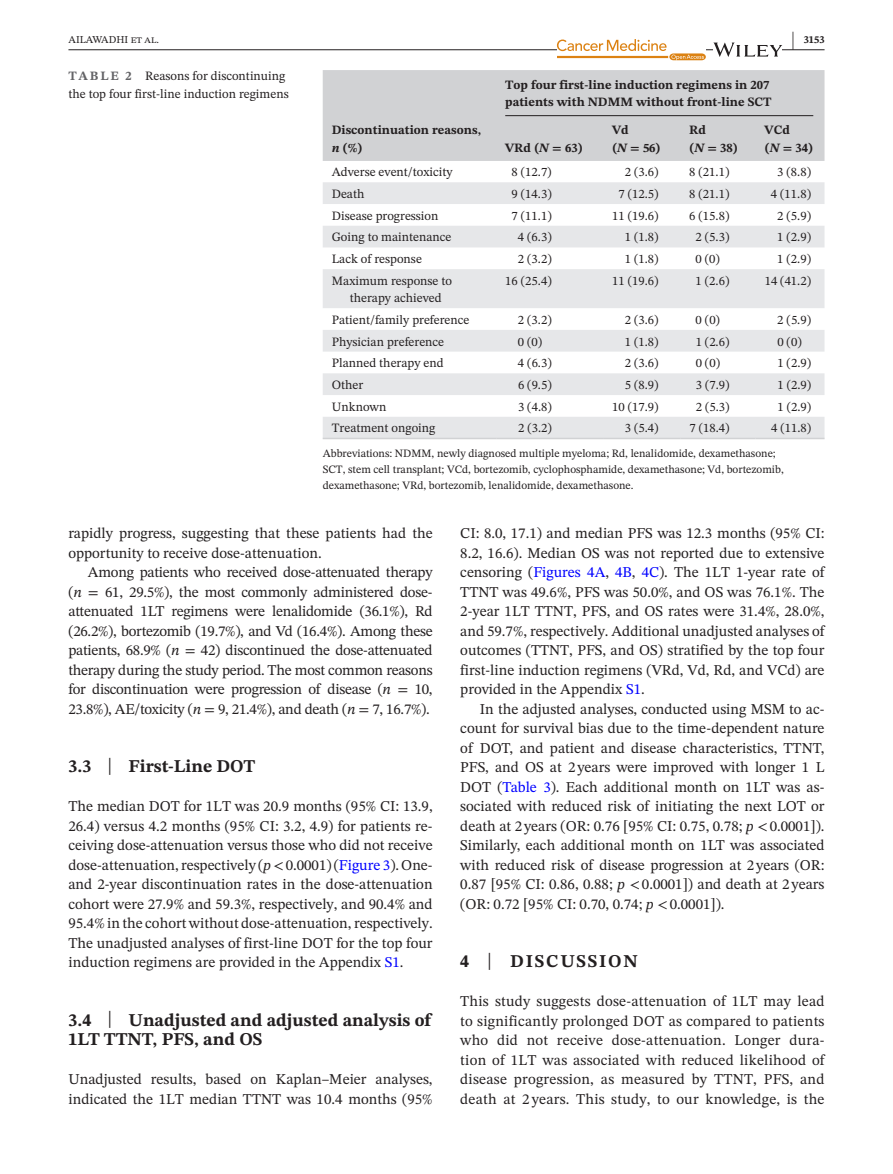
<style>
.page{position:relative;width:893px;height:1174px;background:#fff}
.page>*{position:absolute;margin:0;border:0;box-sizing:border-box;transform-origin:0 0}
.t1{font:700 21px "STIX Two Text";color:#231f20;scale:.42 1}
.t2{font:700 18px/19.5px "STIX Two Text";color:#231f20}
.t3{font:700 18px "STIX Two Text";letter-spacing:.1em;color:#231f20}
.t4{font:15px/19.5px "STIX Two Text";color:#231f20;text-align:justify}
.t5{font:12.75px/17.2px "STIX Two Text";color:#231f20;text-align:center}
.t6{font:700 12.75px/17.2px "STIX Two Text";color:#231f20}
.t7{font:11.25px/15.8px "STIX Two Text";color:#231f20}
.t8{font:10.5px "STIX Two Text";color:#231f20}
.t9{font:700 10.5px "STIX Two Text";color:#231f20}
.s1{font-weight:700;color:#636366}
.s2{font-style:italic}
.s3{font-family:"STIX"}
.s4{font-weight:400;font-size:23.7px}
.s5{color:#00f}
</style>
<div class="page">
<hr style="left:68px;top:49px;width:756px;height:1px;background:#231f20">
<svg style="left:557px;top:39px;width:149px;height:21px"></svg>
<svg style="left:713px;top:43px;width:69px;height:14px"></svg>
<div style="left:323px;top:70px;width:501px;height:91px;background:#d1d2d4"></div>
<svg style="left:323px;top:182px;width:501px;height:256px;fill:#e6e7e9"></svg>
<hr style="left:323px;top:438px;width:173px;height:1px;background:#d1d2d4">
<hr style="left:496px;top:438px;width:107px;height:1px;background:#d1d2d4">
<hr style="left:603px;top:438px;width:77px;height:1px;background:#d1d2d4">
<hr style="left:680px;top:438px;width:76px;height:1px;background:#d1d2d4">
<hr style="left:756px;top:438px;width:68px;height:1px;background:#d1d2d4">
<hr style="left:505px;top:115px;width:308px;height:1px;background:#231f20">
<h1 class="t1" style="left:792px;top:24px;width:8px">|</h1>
<p class="t8" style="left:68px;top:32px;width:92px">AILAWADHI et al.</p>
<p class="t9" style="left:804px;top:32px;width:22px">3153</p>
<p class="t5" style="left:68px;top:66px;width:222px;line-height:18px;text-align:left"><span class="s1">TABLE 2</span> Reasons for discontinuing the top four first-line induction regimens</p>
<p class="t6" style="left:332px;top:122px;width:151px">Discontinuation reasons, <span class="s2">n</span> (%)</p>
<p class="t6" style="left:505px;top:76px;width:268px">Top four first-line induction regimens in 207 patients with NDMM without front-line SCT</p>
<p class="t6" style="left:505px;top:139px;width:79px">VRd (<span class="s2">N</span> <span class="s3">=</span> 63)</p>
<p class="t6" style="left:612px;top:122px;width:50px">Vd<br>(<span class="s2">N</span> <span class="s3">=</span> 56)</p>
<p class="t6" style="left:689px;top:122px;width:50px">Rd<br>(<span class="s2">N</span> <span class="s3">=</span> 38)</p>
<p class="t6" style="left:765px;top:122px;width:50px">VCd<br>(<span class="s2">N</span> <span class="s3">=</span> 34)</p>
<p class="t5" style="left:332px;top:163px;width:122px">Adverse event/toxicity</p>
<p class="t5" style="left:512px;top:163px;width:42px">8 (12.7)</p>
<p class="t5" style="left:625px;top:163px;width:35px">2 (3.6)</p>
<p class="t5" style="left:689px;top:163px;width:42px">8 (21.1)</p>
<p class="t5" style="left:777px;top:163px;width:35px">3 (8.8)</p>
<p class="t5" style="left:332px;top:185px;width:34px">Death</p>
<p class="t5" style="left:512px;top:185px;width:42px">9 (14.3)</p>
<p class="t5" style="left:618px;top:185px;width:42px">7 (12.5)</p>
<p class="t5" style="left:689px;top:185px;width:42px">8 (21.1)</p>
<p class="t5" style="left:771px;top:185px;width:42px">4 (11.8)</p>
<p class="t5" style="left:332px;top:207px;width:108px">Disease progression</p>
<p class="t5" style="left:512px;top:207px;width:42px">7 (11.1)</p>
<p class="t5" style="left:612px;top:207px;width:48px">11 (19.6)</p>
<p class="t5" style="left:689px;top:207px;width:42px">6 (15.8)</p>
<p class="t5" style="left:777px;top:207px;width:35px">2 (5.9)</p>
<p class="t5" style="left:332px;top:228px;width:121px">Going to maintenance</p>
<p class="t5" style="left:518px;top:228px;width:35px">4 (6.3)</p>
<p class="t5" style="left:625px;top:228px;width:35px">1 (1.8)</p>
<p class="t5" style="left:696px;top:228px;width:35px">2 (5.3)</p>
<p class="t5" style="left:777px;top:228px;width:35px">1 (2.9)</p>
<p class="t5" style="left:332px;top:250px;width:92px">Lack of response</p>
<p class="t5" style="left:518px;top:250px;width:35px">2 (3.2)</p>
<p class="t5" style="left:625px;top:250px;width:35px">1 (1.8)</p>
<p class="t5" style="left:696px;top:250px;width:26px">0 (0)</p>
<p class="t5" style="left:777px;top:250px;width:35px">1 (2.9)</p>
<p class="t5" style="left:332px;top:272px;width:122px">Maximum response to therapy achieved</p>
<p class="t5" style="left:505px;top:272px;width:48px">16 (25.4)</p>
<p class="t5" style="left:612px;top:272px;width:48px">11 (19.6)</p>
<p class="t5" style="left:696px;top:272px;width:35px">1 (2.6)</p>
<p class="t5" style="left:765px;top:272px;width:48px">14 (41.2)</p>
<p class="t5" style="left:332px;top:311px;width:139px">Patient/family preference</p>
<p class="t5" style="left:518px;top:311px;width:35px">2 (3.2)</p>
<p class="t5" style="left:625px;top:311px;width:35px">2 (3.6)</p>
<p class="t5" style="left:696px;top:311px;width:26px">0 (0)</p>
<p class="t5" style="left:777px;top:311px;width:35px">2 (5.9)</p>
<p class="t5" style="left:332px;top:333px;width:114px">Physician preference</p>
<p class="t5" style="left:518px;top:333px;width:26px">0 (0)</p>
<p class="t5" style="left:625px;top:333px;width:35px">1 (1.8)</p>
<p class="t5" style="left:696px;top:333px;width:35px">1 (2.6)</p>
<p class="t5" style="left:777px;top:333px;width:26px">0 (0)</p>
<p class="t5" style="left:332px;top:354px;width:113px">Planned therapy end</p>
<p class="t5" style="left:518px;top:354px;width:35px">4 (6.3)</p>
<p class="t5" style="left:625px;top:354px;width:35px">2 (3.6)</p>
<p class="t5" style="left:696px;top:354px;width:26px">0 (0)</p>
<p class="t5" style="left:777px;top:354px;width:35px">1 (2.9)</p>
<p class="t5" style="left:332px;top:376px;width:33px">Other</p>
<p class="t5" style="left:518px;top:376px;width:35px">6 (9.5)</p>
<p class="t5" style="left:625px;top:376px;width:35px">5 (8.9)</p>
<p class="t5" style="left:696px;top:376px;width:35px">3 (7.9)</p>
<p class="t5" style="left:777px;top:376px;width:35px">1 (2.9)</p>
<p class="t5" style="left:332px;top:398px;width:56px">Unknown</p>
<p class="t5" style="left:518px;top:398px;width:35px">3 (4.8)</p>
<p class="t5" style="left:612px;top:398px;width:48px">10 (17.9)</p>
<p class="t5" style="left:696px;top:398px;width:35px">2 (5.3)</p>
<p class="t5" style="left:777px;top:398px;width:35px">1 (2.9)</p>
<p class="t5" style="left:332px;top:419px;width:105px">Treatment ongoing</p>
<p class="t5" style="left:518px;top:419px;width:35px">2 (3.2)</p>
<p class="t5" style="left:625px;top:419px;width:35px">3 (5.4)</p>
<p class="t5" style="left:689px;top:419px;width:42px">7 (18.4)</p>
<p class="t5" style="left:771px;top:419px;width:42px">4 (11.8)</p>
<p class="t7" style="left:323px;top:445px;width:463px">Abbreviations: NDMM, newly diagnosed multiple myeloma; Rd, lenalidomide, dexamethasone;<br>SCT, stem cell transplant; VCd, bortezomib, cyclophosphamide, dexamethasone; Vd, bortezomib, dexamethasone; VRd, bortezomib, lenalidomide, dexamethasone.</p>
<p class="t4" style="left:68px;top:523px;width:366px">rapidly progress, suggesting that these patients had the opportunity to receive dose-attenuation.</p>
<p class="t4" style="left:68px;top:562px;width:366px;text-indent:20px">Among patients who received dose-attenuated therapy (<span class="s2">n</span> <span class="s3">=</span> 61, 29.5%), the most commonly administered dose&shy;attenuated 1LT regimens were lenalidomide (36.1%), Rd (26.2%), bortezomib (19.7%), and Vd (16.4%). Among these patients, 68.9% (<span class="s2">n</span> <span class="s3">=</span> 42) discontinued the dose-attenuated therapy during the study period. The most common reasons for discontinuation were progression of disease (<span class="s2">n</span> <span class="s3">=</span> 10, 23.8%), AE/toxicity (<span class="s2">n</span> <span class="s3">=</span> 9, 21.4%), and death (<span class="s2">n</span> <span class="s3">=</span> 7, 16.7%).</p>
<p class="t2" style="left:68px;top:757px;width:188px">3.3 <span class="s4">|</span> First-Line DOT</p>
<p class="t4" style="left:68px;top:796px;width:366px">The median DOT for 1LT was 20.9 months (95% CI: 13.9, 26.4) versus 4.2 months (95% CI: 3.2, 4.9) for patients re&shy;ceiving dose-attenuation versus those who did not receive dose-attenuation, respectively (<span class="s2">p</span> <span class="s3">&lt;</span>0.0001) (<span class="s5">Figure 3</span>). One&shy;and 2-year discontinuation rates in the dose-attenuation cohort were 27.9% and 59.3%, respectively, and 90.4% and 95.4% in the cohort without dose-attenuation, respectively.<br>The unadjusted analyses of first-line DOT for the top four induction regimens are provided in the Appendix <span class="s5">S1</span>.</p>
<p class="t2" style="left:68px;top:1010px;width:364px">3.4 <span class="s4">|</span> Unadjusted and adjusted analysis of<br>1LT TTNT, PFS, and OS</p>
<p class="t4" style="left:68px;top:1069px;width:366px">Unadjusted results, based on Kaplan–Meier analyses, indicated the 1LT median TTNT was 10.4 months (95%</p>
<p class="t4" style="left:460px;top:523px;width:366px">CI: 8.0, 17.1) and median PFS was 12.3 months (95% CI:<br>8.2, 16.6). Median OS was not reported due to extensive censoring (<span class="s5">Figures 4A</span>, <span class="s5">4B</span>, <span class="s5">4C</span>). The 1LT 1-year rate of TTNT was 49.6%, PFS was 50.0%, and OS was 76.1%. The 2-year 1LT TTNT, PFS, and OS rates were 31.4%, 28.0%, and 59.7%, respectively. Additional unadjusted analyses of outcomes (TTNT, PFS, and OS) stratified by the top four first-line induction regimens (VRd, Vd, Rd, and VCd) are provided in the Appendix <span class="s5">S1</span>.</p>
<p class="t4" style="left:460px;top:699px;width:366px;text-indent:20px">In the adjusted analyses, conducted using MSM to ac&shy;count for survival bias due to the time-dependent nature of DOT, and patient and disease characteristics, TTNT, PFS, and OS at 2 years were improved with longer 1 L DOT (<span class="s5">Table 3</span>). Each additional month on 1LT was as&shy;sociated with reduced risk of initiating the next LOT or death at 2 years (OR: 0.76 [95% CI: 0.75, 0.78; <span class="s2">p</span> <span class="s3">&lt;</span>0.0001]).<br>Similarly, each additional month on 1LT was associated with reduced risk of disease progression at 2years (OR:<br>0.87 [95% CI: 0.86, 0.88; <span class="s2">p</span> <span class="s3">&lt;</span>0.0001]) and death at 2 years (OR: 0.72 [95% CI: 0.70, 0.74; <span class="s2">p</span> <span class="s3">&lt;</span>0.0001]).</p>
<p class="t3" style="left:460px;top:948px;width:179px">4 <span class="s4">|</span> DISCUSSION</p>
<p class="t4" style="left:460px;top:991px;width:366px">This study suggests dose-attenuation of 1LT may lead to significantly prolonged DOT as compared to patients who did not receive dose-attenuation. Longer dura&shy;tion of 1LT was associated with reduced likelihood of disease progression, as measured by TTNT, PFS, and death at 2 years. This study, to our knowledge, is the</p>
</div>
